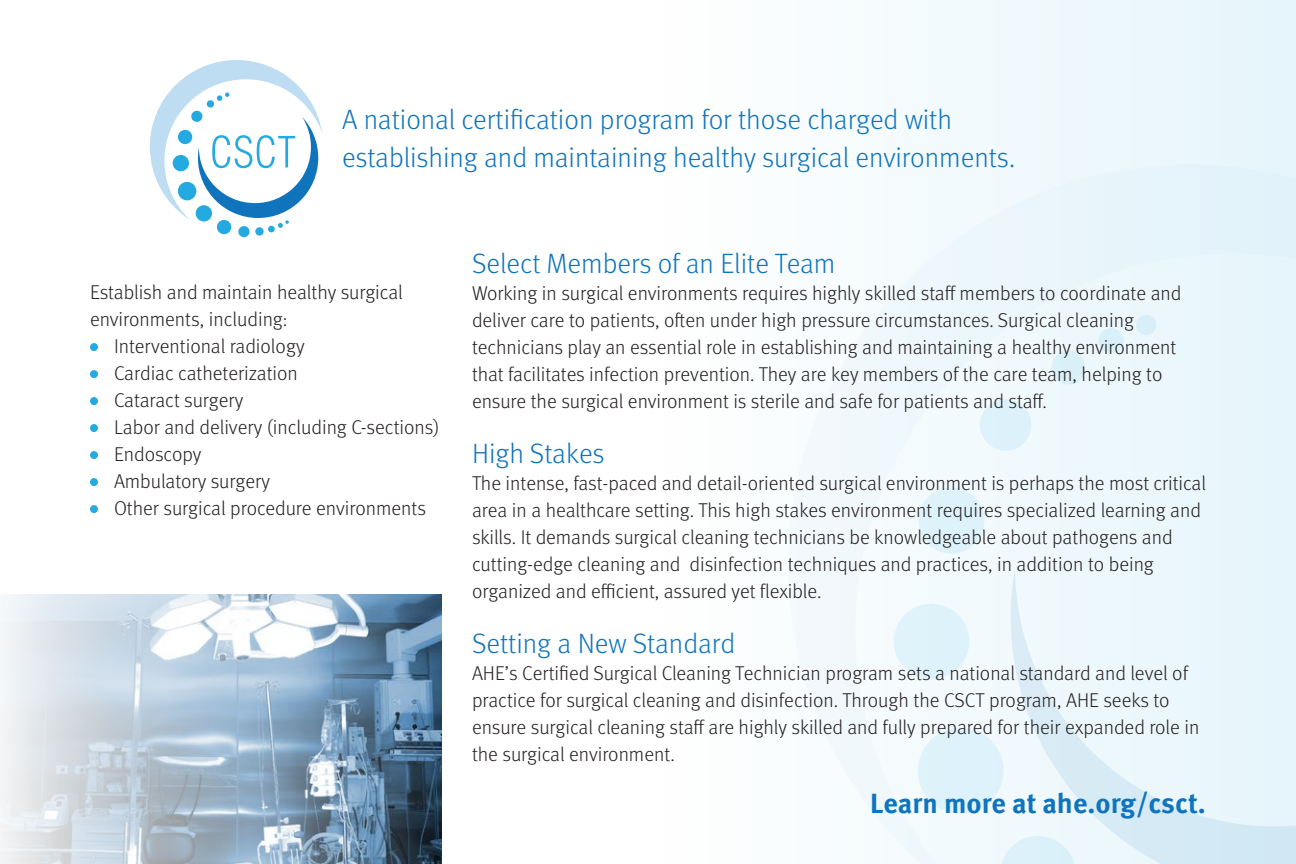
<style>
.page{position:relative;width:1296px;height:864px;background:#fff}
.page>*{position:absolute;margin:0;border:0;box-sizing:border-box;transform-origin:0 0}
.text_10_13_5_light{font:300 28px/38px "Meta OT";color:#1074bc}
.subheads{font:300 28px "Meta OT";color:#1074bc}
.subheads-2{font:700 28px "Meta Offc";color:#1074bc}
.text_10_13_5_light-2{font:300 20px/27px "Meta OT";color:#231f20}
</style>
<div class="page">
<div style="left:648px;top:0;width:648px;height:864px;background:linear-gradient(to right,#fff,#e6f5fb)"></div>
<svg style="left:788px;top:164px;width:508px;height:700px;fill:#edf8fc"></svg>
<img style="left:0;top:594px;width:442px;height:270px">
<svg style="left:150px;top:60px;width:172px;height:177px"></svg>
<div style="left:90px;top:343px;width:8px;height:8px;background:#24aae1;border-radius:50%"></div>
<div style="left:90px;top:370px;width:8px;height:8px;background:#24aae1;border-radius:50%"></div>
<div style="left:90px;top:397px;width:8px;height:8px;background:#24aae1;border-radius:50%"></div>
<div style="left:90px;top:424px;width:8px;height:8px;background:#24aae1;border-radius:50%"></div>
<div style="left:90px;top:451px;width:8px;height:8px;background:#24aae1;border-radius:50%"></div>
<div style="left:90px;top:478px;width:8px;height:8px;background:#24aae1;border-radius:50%"></div>
<div style="left:90px;top:505px;width:8px;height:8px;background:#24aae1;border-radius:50%"></div>
<p class="text_10_13_5_light" style="left:342px;top:101px;width:675px">A national certification program for those charged with establishing and maintaining healthy surgical environments.</p>
<p class="text_10_13_5_light-2" style="left:90px;top:279px;width:314px">Establish and maintain healthy surgical environments, including:</p>
<p class="text_10_13_5_light-2" style="left:114px;top:333px;width:192px">Interventional radiology</p>
<p class="text_10_13_5_light-2" style="left:114px;top:360px;width:185px">Cardiac catheterization</p>
<p class="text_10_13_5_light-2" style="left:114px;top:387px;width:131px">Cataract surgery</p>
<p class="text_10_13_5_light-2" style="left:114px;top:414px;width:327px">Labor and delivery (including C-sections)</p>
<p class="text_10_13_5_light-2" style="left:114px;top:441px;width:89px">Endoscopy</p>
<p class="text_10_13_5_light-2" style="left:114px;top:468px;width:158px">Ambulatory surgery</p>
<p class="text_10_13_5_light-2" style="left:114px;top:495px;width:314px">Other surgical procedure environments</p>
<p class="subheads" style="left:472px;top:247px;width:365px">Select Members of an Elite Team</p>
<p class="text_10_13_5_light-2" style="left:472px;top:280px;width:711px">Working in surgical environments requires highly skilled staff members to coordinate and deliver care to patients, often under high pressure circumstances. Surgical cleaning technicians play an essential role in establishing and maintaining a healthy environment that facilitates infection prevention. They are key members of the care team, helping to ensure the surgical environment is sterile and safe for patients and staff.</p>
<p class="subheads" style="left:472px;top:437px;width:134px">High Stakes</p>
<p class="text_10_13_5_light-2" style="left:472px;top:470px;width:736px">The intense, fast-paced and detail-oriented surgical environment is perhaps the most critical area in a healthcare setting. This high stakes environment requires specialized learning and skills. It demands surgical cleaning technicians be knowledgeable about pathogens and cutting-edge cleaning and disinfection techniques and practices, in addition to being organized and efficient, assured yet flexible.</p>
<p class="subheads" style="left:472px;top:627px;width:265px">Setting a New Standard</p>
<p class="text_10_13_5_light-2" style="left:472px;top:660px;width:729px">AHE’s Certified Surgical Cleaning Technician program sets a national standard and level of practice for surgical cleaning and disinfection. Through the CSCT program, AHE seeks to ensure surgical cleaning staff are highly skilled and fully prepared for their expanded role in the surgical environment.</p>
<p class="subheads-2" style="left:870px;top:787px;width:337px">Learn more at ahe.org/csct.</p>
</div>
